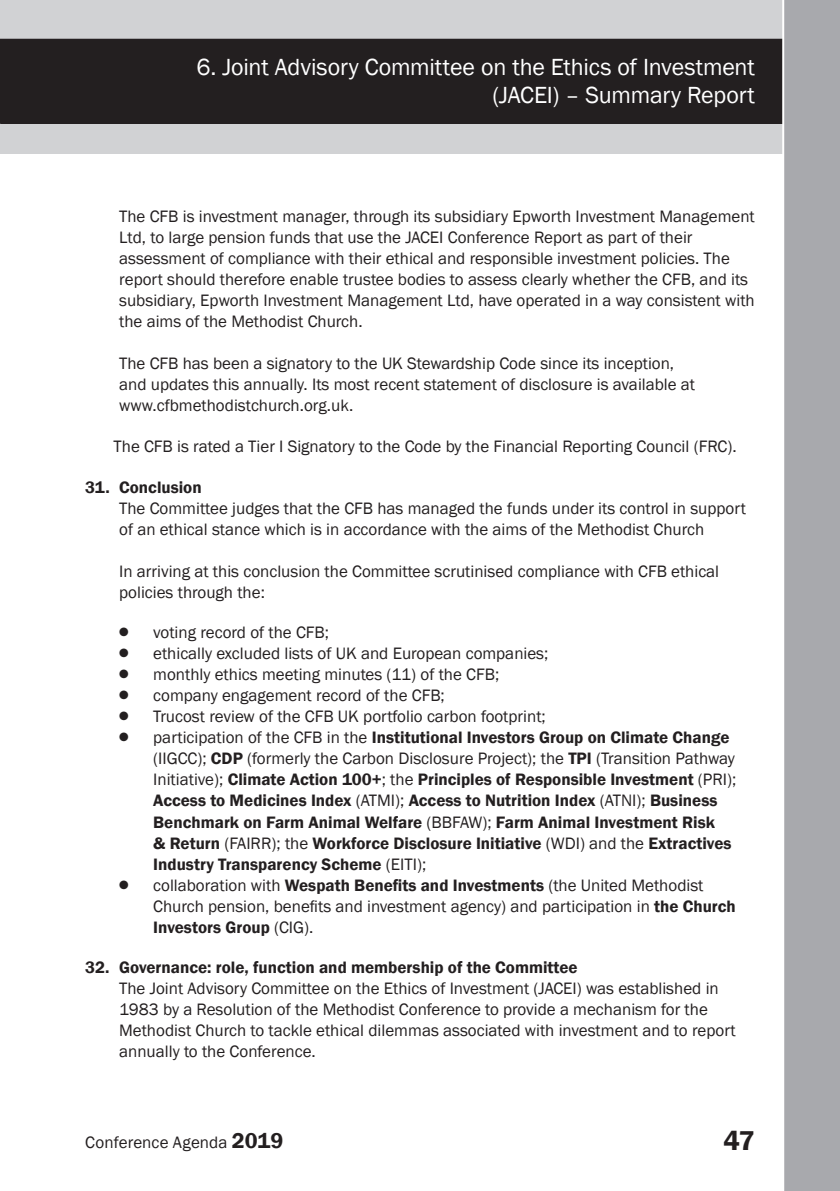
<style>
.page{position:relative;width:840px;height:1191px;background:#fff}
.page>*{position:absolute;margin:0;border:0;box-sizing:border-box;transform-origin:0 0}
.t1{font:600 28px "Franklin Gothic";color:#231f20}
.t2{font:24px/28px "Franklin Gothic";letter-spacing:-.01em;color:#fff;text-align:right}
.t3{font:17px/21px "Franklin Gothic";color:#231f20}
.t4{font:600 17px/21px "Franklin Gothic";color:#231f20}
.s1{font-weight:600}
.s2{font-weight:400}
.s3{font-weight:600;font-size:22px}
</style>
<div class="page">
<div style="left:0;top:0;width:839px;height:154px;background:#d1d2d4"></div>
<div style="left:0;top:39px;width:839px;height:84px;background:#231f20"></div>
<div style="left:0;top:39px;width:839px;height:85px;border:1px solid #231f20"></div>
<div style="left:781px;top:0;width:58px;height:1191px;background:#a8a9ad"></div>
<h2 class="t2" style="left:196px;top:53px;width:559px">6. Joint Advisory Committee on the Ethics of Investment (JACEI) – Summary Report</h2>
<p class="t3" style="left:119px;top:206px;width:636px">The CFB is investment manager, through its subsidiary Epworth Investment Management Ltd, to large pension funds that use the JACEI Conference Report as part of their assessment of compliance with their ethical and responsible investment policies. The report should therefore enable trustee bodies to assess clearly whether the CFB, and its subsidiary, Epworth Investment Management Ltd, have operated in a way consistent with the aims of the Methodist Church.</p>
<p class="t3" style="left:119px;top:353px;width:577px">The CFB has been a signatory to the UK Stewardship Code since its inception, and updates this annually. Its most recent statement of disclosure is available at www.cfbmethodistchurch.org.uk.</p>
<p class="t3" style="left:113px;top:436px;width:624px">The CFB is rated a Tier I Signatory to the Code by the Financial Reporting Council (FRC).</p>
<p class="t3" style="left:119px;top:477px;width:628px;text-indent:-34px"><span class="s1">31. Conclusion<br></span>The Committee judges that the CFB has managed the funds under its control in support of an ethical stance which is in accordance with the aims of the Methodist Church</p>
<p class="t3" style="left:119px;top:561px;width:601px">In arriving at this conclusion the Committee scrutinised compliance with CFB ethical policies through the:</p>
<p class="t3" style="left:119px;top:622px;width:211px">● voting record of the CFB;</p>
<p class="t3" style="left:119px;top:643px;width:430px">● ethically excluded lists of UK and European companies;</p>
<p class="t3" style="left:119px;top:664px;width:381px">● monthly ethics meeting minutes (11) of the CFB;</p>
<p class="t3" style="left:119px;top:685px;width:327px">● company engagement record of the CFB;</p>
<p class="t3" style="left:119px;top:706px;width:428px">● Trucost review of the CFB UK portfolio carbon footprint;</p>
<p class="t4" style="left:153px;top:727px;width:584px;text-indent:-34px">● <span class="s2">participation of the CFB in the</span> Institutional Investors Group on Climate Change <span class="s2">(IIGCC);</span> CDP <span class="s2">(formerly the Carbon Disclosure Project); the</span> TPI <span class="s2">(Transition Pathway Initiative);</span> Climate Action 100+<span class="s2">; the</span> Principles of Responsible Investment <span class="s2">(PRI); </span>Access to Medicines Index <span class="s2">(ATMI);</span> Access to Nutrition Index <span class="s2">(ATNI);</span> Business Benchmark on Farm Animal Welfare <span class="s2">(BBFAW);</span> Farm Animal Investment Risk<br>&amp; Return <span class="s2">(FAIRR); the</span> Workforce Disclosure Initiative <span class="s2">(WDI) and the</span> Extractives Industry Transparency Scheme <span class="s2">(EITI);</span></p>
<p class="t3" style="left:153px;top:874px;width:584px;text-indent:-34px">● collaboration with <span class="s1">Wespath Benefits and Investments</span> (the United Methodist<br>Church pension, benefits and investment agency) and participation in <span class="s1">the Church<br>Investors Group</span> (CIG).</p>
<p class="t3" style="left:119px;top:957px;width:617px;text-indent:-34px"><span class="s1">32. Governance: role, function and membership of the Committee<br></span>The Joint Advisory Committee on the Ethics of Investment (JACEI) was established in 1983 by a Resolution of the Methodist Conference to provide a mechanism for the Methodist Church to tackle ethical dilemmas associated with investment and to report annually to the Conference.</p>
<p class="t3" style="left:85px;top:1131px;width:200px">Conference Agenda <span class="s3">2019</span></p>
<h1 class="t1" style="left:723px;top:1123px;width:33px">47</h1>
</div>
